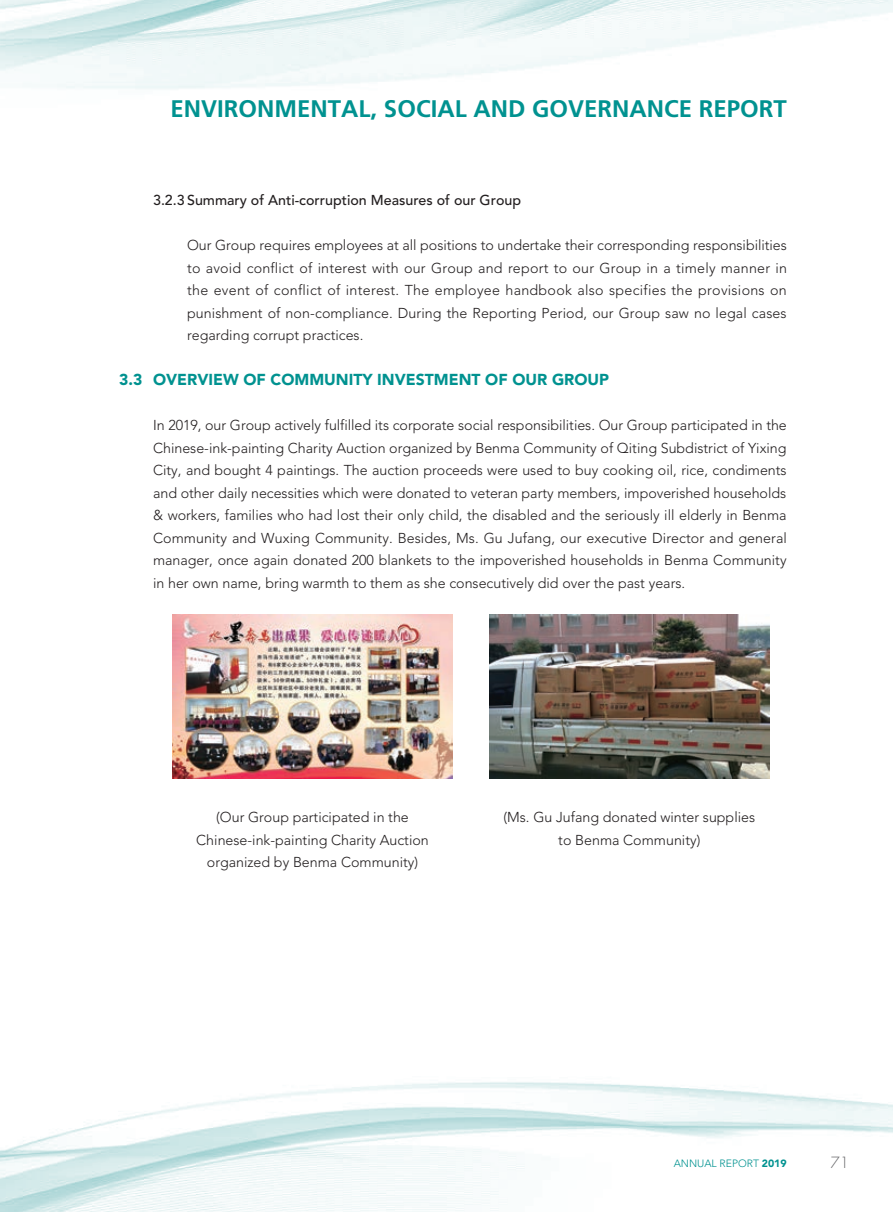
<style>
.page{position:relative;width:893px;height:1212px;background:#fff}
.page>*{position:absolute;margin:0;border:0;box-sizing:border-box;transform-origin:0 0}
.t1{font:700 24px "Frutiger LT Std";color:#009290}
.t2{font:900 15.75px "Avenir LT Std";color:#009290}
.t3{font:300 15px "Futura Std";color:#636366}
.t4{font:300 14.25px/22.5px "Avenir LT Std";color:#231f20;text-align:justify}
.t5{font:500 14.25px "Avenir LT Std";color:#231f20}
.t6{font:300 10.5px "Avenir LT Std";color:#009290}
.s1{font-weight:900}
</style>
<div class="page">
<img style="left:0;top:0;width:893px;height:1212px">
<img style="left:173px;top:615px;width:280px;height:164px">
<img style="left:489px;top:615px;width:280px;height:164px">
<h1 class="t1" style="left:171px;top:94px;width:618px">ENVIRONMENTAL, SOCIAL AND GOVERNANCE REPORT</h1>
<p class="t5" style="left:153px;top:192px;width:369px">3.2.3 Summary of Anti-corruption Measures of our Group</p>
<p class="t4" style="left:187px;top:234px;width:601px">Our Group requires employees at all positions to undertake their corresponding responsibilities to avoid conflict of interest with our Group and report to our Group in a timely manner in the event of conflict of interest. The employee handbook also specifies the provisions on punishment of non-compliance. During the Reporting Period, our Group saw no legal cases regarding corrupt practices.</p>
<p class="t2" style="left:119px;top:370px;width:492px">3.3 OVERVIEW OF COMMUNITY INVESTMENT OF OUR GROUP</p>
<p class="t4" style="left:153px;top:414px;width:635px">In 2019, our Group actively fulfilled its corporate social responsibilities. Our Group participated in the Chinese-ink-painting Charity Auction organized by Benma Community of Qiting Subdistrict of Yixing City, and bought 4 paintings. The auction proceeds were used to buy cooking oil, rice, condiments and other daily necessities which were donated to veteran party members, impoverished households &amp; workers, families who had lost their only child, the disabled and the seriously ill elderly in Benma Community and Wuxing Community. Besides, Ms. Gu Jufang, our executive Director and general manager, once again donated 200 blankets to the impoverished households in Benma Community in her own name, bring warmth to them as she consecutively did over the past years.</p>
<p class="t4" style="left:196px;top:806px;width:234px;text-align:center">(Our Group participated in the<br>Chinese-ink-painting Charity Auction organized by Benma Community)</p>
<p class="t4" style="left:503px;top:806px;width:253px;text-align:center">(Ms. Gu Jufang donated winter supplies to Benma Community)</p>
<p class="t6" style="left:674px;top:1157px;width:114px">ANNUAL REPORT <span class="s1">2019</span></p>
<p class="t3" style="left:830px;top:1153px;width:20px">71</p>
</div>
